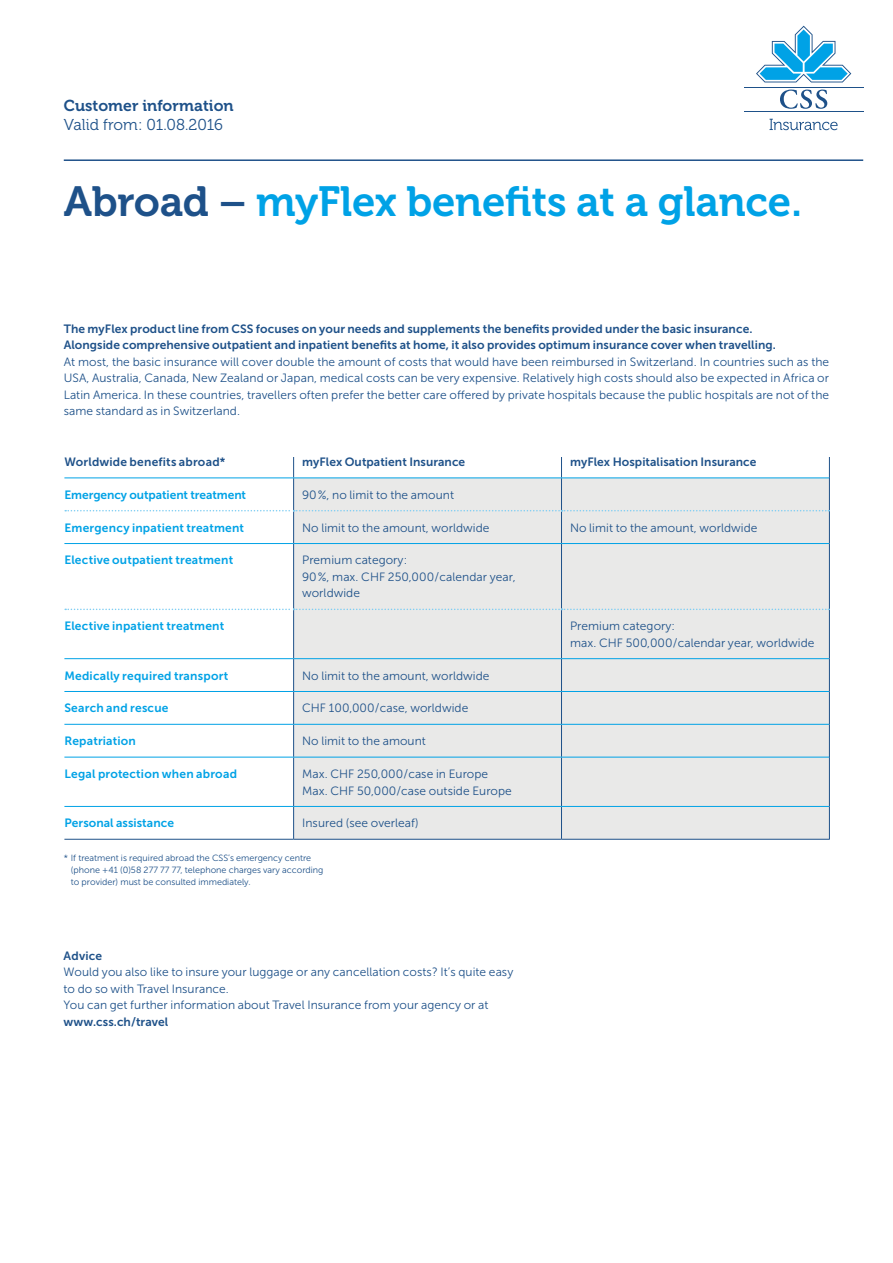
<style>
.page{position:relative;width:893px;height:1263px;background:#fff}
.page>*{position:absolute;margin:0;border:0;box-sizing:border-box;transform-origin:0 0}
.t1{font:42px "Museo 700";letter-spacing:-.005em;color:#00a2e6}
.t2{font:15.75px "Museo 300";color:#1e5189}
.t3{font:15.75px "Museo 700";letter-spacing:.005em;color:#1e5189}
.t4{font:12px/16.5px "Museo Sans 300";letter-spacing:.005em;color:#1e5189}
.t5{font:12px/16.5px "Museo Sans 700";letter-spacing:.005em;color:#1e5189}
.t6{font:12px "Museo Sans 700";letter-spacing:.015em;color:#00a2e6}
.t7{font:12px "Museo Sans 700";letter-spacing:-.005em;color:#00a2e6}
.t8{font:9px/12px "Museo Sans 300";color:#1e5189}
.s1{color:#1e5189}
</style>
<div class="page">
<hr style="left:64px;top:159px;width:799px;height:2px;background:#1e5189">
<hr style="left:744px;top:111px;width:119px;height:1px;background:#1e5189">
<hr style="left:744px;top:87px;width:119px;height:1px;background:#1e5189">
<svg style="left:756px;top:26px;width:95px;height:56px"></svg>
<svg style="left:780px;top:90px;width:47px;height:19px"></svg>
<svg style="left:770px;top:119px;width:68px;height:11px"></svg>
<div style="left:294px;top:479px;width:535px;height:360px;background:#e9e9e8"></div>
<svg style="left:293px;top:457px;width:537px;height:21px"></svg>
<hr style="left:293px;top:478px;width:1px;height:32px;background:#1e5189">
<hr style="left:293px;top:511px;width:1px;height:32px;background:#1e5189">
<hr style="left:293px;top:544px;width:1px;height:65px;background:#1e5189">
<hr style="left:293px;top:610px;width:1px;height:48px;background:#1e5189">
<hr style="left:293px;top:659px;width:1px;height:32px;background:#1e5189">
<hr style="left:293px;top:692px;width:1px;height:32px;background:#1e5189">
<hr style="left:293px;top:725px;width:1px;height:32px;background:#1e5189">
<hr style="left:293px;top:757px;width:1px;height:49px;background:#1e5189">
<hr style="left:293px;top:807px;width:1px;height:32px;background:#1e5189">
<hr style="left:561px;top:478px;width:1px;height:32px;background:#1e5189">
<hr style="left:829px;top:478px;width:1px;height:33px;background:#1e5189">
<hr style="left:561px;top:511px;width:1px;height:32px;background:#1e5189">
<hr style="left:829px;top:511px;width:1px;height:32px;background:#1e5189">
<hr style="left:561px;top:544px;width:1px;height:65px;background:#1e5189">
<hr style="left:829px;top:543px;width:1px;height:66px;background:#1e5189">
<hr style="left:561px;top:610px;width:1px;height:48px;background:#1e5189">
<hr style="left:829px;top:609px;width:1px;height:50px;background:#1e5189">
<hr style="left:561px;top:659px;width:1px;height:32px;background:#1e5189">
<hr style="left:829px;top:659px;width:1px;height:32px;background:#1e5189">
<hr style="left:561px;top:692px;width:1px;height:32px;background:#1e5189">
<hr style="left:829px;top:691px;width:1px;height:33px;background:#1e5189">
<hr style="left:561px;top:725px;width:1px;height:32px;background:#1e5189">
<hr style="left:829px;top:724px;width:1px;height:33px;background:#1e5189">
<hr style="left:561px;top:757px;width:1px;height:49px;background:#1e5189">
<hr style="left:829px;top:757px;width:1px;height:49px;background:#1e5189">
<hr style="left:561px;top:807px;width:1px;height:32px;background:#1e5189">
<hr style="left:829px;top:806px;width:1px;height:34px;background:#1e5189">
<svg style="left:65px;top:609px;width:764px;height:1px"></svg>
<hr style="left:64px;top:839px;width:230px;height:1px;background:#1e5189">
<hr style="left:294px;top:839px;width:267px;height:1px;background:#1e5189">
<hr style="left:561px;top:839px;width:268px;height:1px;background:#1e5189">
<svg style="left:65px;top:510px;width:764px;height:1px"></svg>
<hr style="left:64px;top:658px;width:230px;height:1px;background:#00a2e6">
<hr style="left:294px;top:658px;width:267px;height:1px;background:#00a2e6">
<hr style="left:561px;top:658px;width:268px;height:1px;background:#00a2e6">
<hr style="left:64px;top:691px;width:230px;height:1px;background:#00a2e6">
<hr style="left:294px;top:691px;width:267px;height:1px;background:#00a2e6">
<hr style="left:561px;top:691px;width:268px;height:1px;background:#00a2e6">
<hr style="left:64px;top:724px;width:230px;height:1px;background:#00a2e6">
<hr style="left:294px;top:724px;width:267px;height:1px;background:#00a2e6">
<hr style="left:561px;top:724px;width:268px;height:1px;background:#00a2e6">
<hr style="left:64px;top:757px;width:230px;height:1px;background:#00a2e6">
<hr style="left:294px;top:757px;width:267px;height:1px;background:#00a2e6">
<hr style="left:561px;top:757px;width:268px;height:1px;background:#00a2e6">
<hr style="left:64px;top:806px;width:230px;height:1px;background:#00a2e6">
<hr style="left:294px;top:806px;width:267px;height:1px;background:#00a2e6">
<hr style="left:561px;top:806px;width:268px;height:1px;background:#00a2e6">
<hr style="left:64px;top:543px;width:230px;height:1px;background:#00a2e6">
<hr style="left:294px;top:543px;width:267px;height:1px;background:#00a2e6">
<hr style="left:561px;top:543px;width:268px;height:1px;background:#00a2e6">
<hr style="left:64px;top:478px;width:230px;height:1px;background:#00a2e6">
<hr style="left:294px;top:478px;width:267px;height:1px;background:#00a2e6">
<hr style="left:561px;top:478px;width:268px;height:1px;background:#00a2e6">
<h2 class="t3" style="left:64px;top:97px;width:171px">Customer information</h2>
<h2 class="t2" style="left:64px;top:116px;width:161px">Valid from: 01.08.2016</h2>
<h1 class="t1" style="left:64px;top:178px;width:740px"><span class="s1">Abroad –</span> myFlex benefits at a glance.</h1>
<p class="t5" style="left:64px;top:320px;width:713px">The myFlex product line from CSS focuses on your needs and supplements the benefits provided under the basic insurance.<br>Alongside comprehensive outpatient and inpatient benefits at home, it also provides optimum insurance cover when travelling.</p>
<p class="t4" style="left:64px;top:353px;width:767px;text-align:justify">At most, the basic insurance will cover double the amount of costs that would have been reimbursed in Switzerland. In countries such as the USA, Australia, Canada, New Zealand or Japan, medical costs can be very expensive. Relatively high costs should also be expected in Africa or Latin America. In these countries, travellers often prefer the better care offered by private hospitals because the public hospitals are not of the same standard as in Switzerland.</p>
<p class="t5" style="left:64px;top:454px;width:162px">Worldwide benefits abroad*</p>
<p class="t5" style="left:302px;top:454px;width:165px">myFlex Outpatient Insurance</p>
<p class="t5" style="left:570px;top:454px;width:188px">myFlex Hospitalisation Insurance</p>
<p class="t7" style="left:64px;top:488px;width:183px">Emergency outpatient treatment</p>
<p class="t4" style="left:302px;top:486px;width:154px">90%, no limit to the amount</p>
<p class="t6" style="left:64px;top:521px;width:181px">Emergency inpatient treatment</p>
<p class="t4" style="left:302px;top:519px;width:189px">No limit to the amount, worldwide</p>
<p class="t4" style="left:570px;top:519px;width:189px">No limit to the amount, worldwide</p>
<p class="t6" style="left:64px;top:554px;width:170px">Elective outpatient treatment</p>
<p class="t4" style="left:302px;top:552px;width:215px">Premium category:<br>90%, max. CHF 250,000/calendar year, worldwide</p>
<p class="t6" style="left:64px;top:619px;width:161px">Elective inpatient treatment</p>
<p class="t4" style="left:570px;top:618px;width:246px">Premium category:<br>max. CHF 500,000/calendar year, worldwide</p>
<p class="t6" style="left:64px;top:669px;width:165px">Medically required transport</p>
<p class="t4" style="left:302px;top:667px;width:189px">No limit to the amount, worldwide</p>
<p class="t6" style="left:64px;top:701px;width:106px">Search and rescue</p>
<p class="t4" style="left:302px;top:700px;width:168px">CHF 100,000/case, worldwide</p>
<p class="t6" style="left:64px;top:734px;width:73px">Repatriation</p>
<p class="t4" style="left:302px;top:733px;width:125px">No limit to the amount</p>
<p class="t6" style="left:64px;top:767px;width:174px">Legal protection when abroad</p>
<p class="t4" style="left:302px;top:766px;width:211px">Max. CHF 250,000/case in Europe<br>Max. CHF 50,000/case outside Europe</p>
<p class="t6" style="left:64px;top:816px;width:111px">Personal assistance</p>
<p class="t4" style="left:302px;top:815px;width:118px">Insured (see overleaf)</p>
<p class="t8" style="left:71px;top:851px;width:254px;text-indent:-7px">* If treatment is required abroad the CSS’s emergency centre (phone +41 (0)58 277 77 77, telephone charges vary according to provider) must be consulted immediately.</p>
<p class="t5" style="left:64px;top:947px;width:40px">Advice</p>
<p class="t4" style="left:64px;top:964px;width:451px">Would you also like to insure your luggage or any cancellation costs? It’s quite easy to do so with Travel Insurance.<br>You can get further information about Travel Insurance from your agency or at</p>
<p class="t5" style="left:64px;top:1013px;width:106px">www.css.ch/travel</p>
</div>
